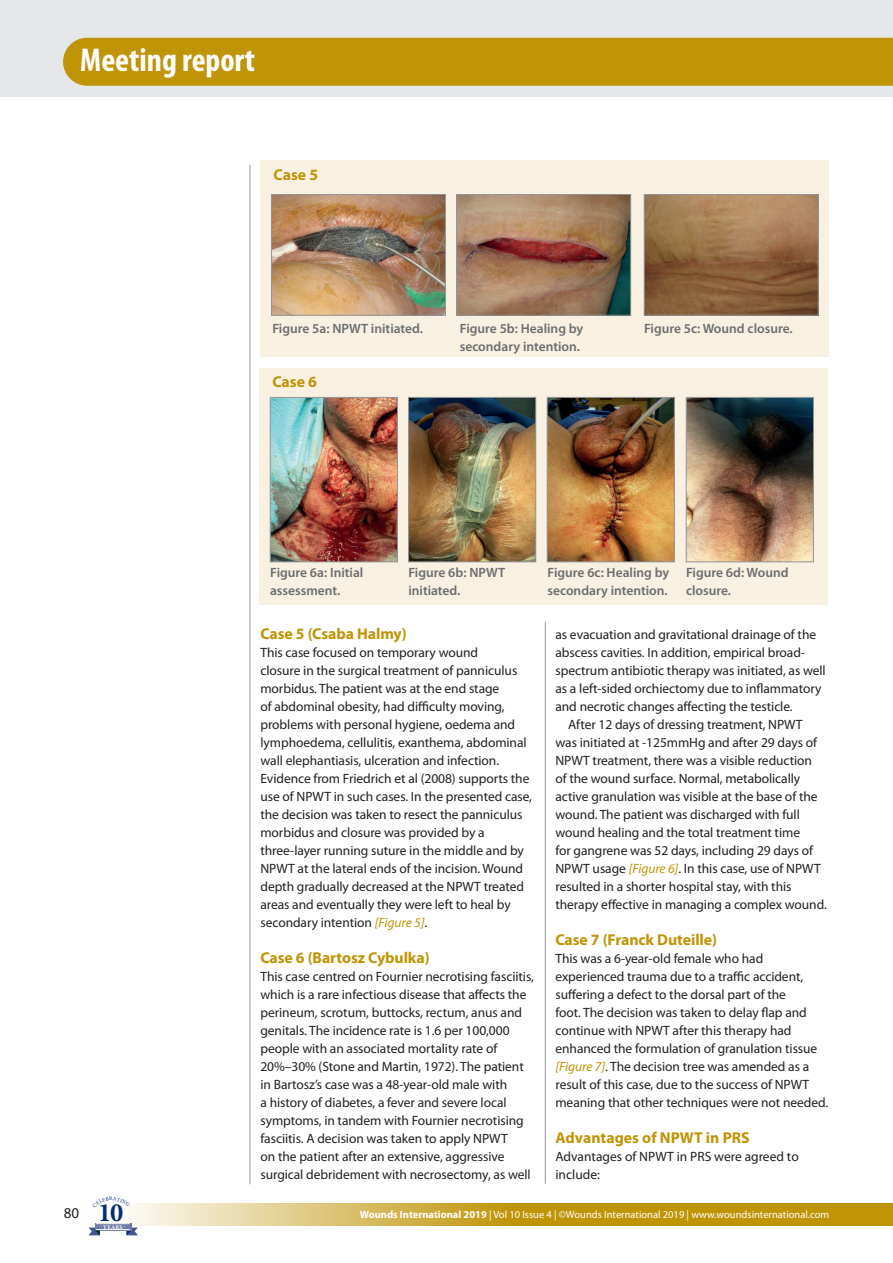
<style>
.page{position:relative;width:893px;height:1263px;background:#fff}
.page>*{position:absolute;margin:0;border:0;box-sizing:border-box;transform-origin:0 0}
.t1{font:700 condensed 33.15px "Myriad Pro";color:#fff}
.t2{font:700 15.75px "Myriad Pro";letter-spacing:-.005em;color:#c09407}
.t3{font:15px "Myriad Pro";color:#231f20}
.t4{font:13.5px/18px "Myriad Pro";letter-spacing:-.005em;color:#231f20}
.t5{font:600 13.5px/18px "Myriad Pro";color:#6c6d70}
.t6{font:10.5px "Myriad Pro";color:#fff}
.t7{font:700 5.85px "Minion Pro";letter-spacing:.04em;color:#fff}
.s1{font-style:italic;color:#c09407}
.s2{font-family:"Minion Pro";font-weight:700;font-size:26.4px;color:#052d6f}
.s3{font-weight:700}
</style>
<div class="page">
<div style="left:0;top:0;width:893px;height:97px;background:#e6e7e9"></div>
<hr style="left:545px;top:621px;width:1px;height:563px;background:#939598">
<hr style="left:250px;top:165px;width:1px;height:1019px;background:#939598">
<div style="left:63px;top:38px;width:830px;height:48px;background:#c09407"></div>
<div style="left:260px;top:161px;width:569px;height:196px;background:#f8f1e1"></div>
<div style="left:259px;top:368px;width:569px;height:236px;background:#f8f1e1"></div>
<img style="left:273px;top:196px;width:171px;height:117px">
<div style="left:271px;top:194px;width:175px;height:121px;border:1px solid #939598"></div>
<img style="left:272px;top:399px;width:124px;height:161px">
<div style="left:270px;top:397px;width:128px;height:165px;border:1px solid #939598"></div>
<img style="left:410px;top:399px;width:124px;height:161px">
<div style="left:408px;top:397px;width:128px;height:165px;border:1px solid #939598"></div>
<img style="left:549px;top:399px;width:124px;height:161px">
<div style="left:547px;top:397px;width:128px;height:165px;border:1px solid #939598"></div>
<img style="left:688px;top:399px;width:124px;height:161px">
<div style="left:686px;top:397px;width:128px;height:165px;border:1px solid #939598"></div>
<img style="left:458px;top:196px;width:171px;height:117px">
<div style="left:456px;top:194px;width:175px;height:121px;border:1px solid #939598"></div>
<img style="left:646px;top:196px;width:170px;height:117px">
<div style="left:644px;top:194px;width:174px;height:121px;border:1px solid #939598"></div>
<svg style="left:128px;top:1203px;width:765px;height:22px;fill:#c0950a"></svg>
<svg style="left:127px;top:1227px;width:11px;height:8px"></svg>
<svg style="left:95px;top:1223px;width:37px;height:7px"></svg>
<hr style="left:96px;top:1223px;width:34px;height:1px;background:#fff">
<hr style="left:96px;top:1229px;width:34px;height:1px;background:#fff">
<svg style="left:88px;top:1227px;width:12px;height:8px"></svg>
<h1 class="t1" style="left:80px;top:39px;width:176px">Meeting report</h1>
<p class="t2" style="left:274px;top:165px;width:46px">Case 5</p>
<p class="t5" style="left:272px;top:319px;width:152px">Figure 5a: NPWT initiated.</p>
<p class="t2" style="left:272px;top:372px;width:46px">Case 6</p>
<p class="t5" style="left:460px;top:319px;width:125px">Figure 5b: Healing by secondary intention.</p>
<p class="t5" style="left:644px;top:319px;width:150px">Figure 5c: Wound closure.</p>
<p class="t5" style="left:270px;top:564px;width:95px">Figure 6a: Initial assessment.</p>
<p class="t5" style="left:408px;top:564px;width:98px">Figure 6b: NPWT initiated.</p>
<p class="t5" style="left:547px;top:564px;width:123px">Figure 6c: Healing by secondary intention.</p>
<p class="t5" style="left:686px;top:564px;width:104px">Figure 6d: Wound closure.</p>
<p class="t2" style="left:260px;top:623px;width:148px">Case 5 (Csaba Halmy)</p>
<p class="t4" style="left:260px;top:643px;width:273px">This case focused on temporary wound<br>closure in the surgical treatment of panniculus morbidus. The patient was at the end stage<br>of abdominal obesity, had difficulty moving, problems with personal hygiene, oedema and lymphoedema, cellulitis, exanthema, abdominal wall elephantiasis, ulceration and infection.<br>Evidence from Friedrich et al (2008) supports the use of NPWT in such cases. In the presented case, the decision was taken to resect the panniculus morbidus and closure was provided by a three-layer running suture in the middle and by NPWT at the lateral ends of the incision. Wound depth gradually decreased at the NPWT treated areas and eventually they were left to heal by secondary intention <span class="s1">[Figure 5]</span>.</p>
<p class="t2" style="left:260px;top:947px;width:171px">Case 6 (Bartosz Cybulka)</p>
<p class="t4" style="left:260px;top:967px;width:275px">This case centred on Fournier necrotising fasciitis, which is a rare infectious disease that affects the perineum, scrotum, buttocks, rectum, anus and genitals. The incidence rate is 1.6 per 100,000 people with an associated mortality rate of 20%–30% (Stone and Martin, 1972). The patient in Bartosz’s case was a 48-year-old male with<br>a history of diabetes, a fever and severe local symptoms, in tandem with Fournier necrotising fasciitis. A decision was taken to apply NPWT<br>on the patient after an extensive, aggressive surgical debridement with necrosectomy, as well</p>
<p class="t4" style="left:555px;top:625px;width:262px">as evacuation and gravitational drainage of the</p>
<p class="t4" style="left:555px;top:643px;width:251px">abscess cavities. In addition, empirical broad-</p>
<p class="t4" style="left:555px;top:661px;width:272px">spectrum antibiotic therapy was initiated, as well</p>
<p class="t4" style="left:555px;top:679px;width:267px">as a left-sided orchiectomy due to inflammatory</p>
<p class="t4" style="left:555px;top:697px;width:239px">and necrotic changes affecting the testicle.</p>
<p class="t4" style="left:568px;top:715px;width:236px">After 12 days of dressing treatment, NPWT</p>
<p class="t4" style="left:555px;top:733px;width:263px">was initiated at -125mmHg and after 29 days of</p>
<p class="t4" style="left:555px;top:751px;width:258px">NPWT treatment, there was a visible reduction</p>
<p class="t4" style="left:555px;top:769px;width:246px">of the wound surface. Normal, metabolically</p>
<p class="t4" style="left:555px;top:787px;width:264px">active granulation was visible at the base of the</p>
<p class="t4" style="left:555px;top:805px;width:246px">wound. The patient was discharged with full</p>
<p class="t4" style="left:555px;top:823px;width:246px">wound healing and the total treatment time</p>
<p class="t4" style="left:555px;top:841px;width:259px">for gangrene was 52 days, including 29 days of</p>
<p class="t4" style="left:555px;top:859px;width:267px">NPWT usage <span class="s1">[Figure 6]</span>. In this case, use of NPWT</p>
<p class="t4" style="left:555px;top:877px;width:238px">resulted in a shorter hospital stay, with this</p>
<p class="t4" style="left:555px;top:895px;width:273px">therapy effective in managing a complex wound.</p>
<p class="t2" style="left:555px;top:929px;width:163px">Case 7 (Franck Duteille)</p>
<p class="t4" style="left:555px;top:949px;width:274px">This was a 6-year-old female who had experienced trauma due to a traffic accident, suffering a defect to the dorsal part of the<br>foot. The decision was taken to delay flap and continue with NPWT after this therapy had enhanced the formulation of granulation tissue <span class="s1">[Figure 7]</span>. The decision tree was amended as a result of this case, due to the success of NPWT meaning that other techniques were not needed.</p>
<p class="t2" style="left:555px;top:1127px;width:196px">Advantages of NPWT in PRS</p>
<p class="t4" style="left:555px;top:1147px;width:245px">Advantages of NPWT in PRS were agreed to include:</p>
<p class="t3" style="left:64px;top:1204px;width:61px">80 <span class="s2">10</span></p>
<p class="t6" style="left:360px;top:1208px;width:471px"><span class="s3">Wounds International 2019</span> | Vol 10 Issue 4 | ©Wounds International 2019 | www.woundsinternational.com</p>
<p class="t7" style="left:101px;top:1222px;width:26px">. YEARS .</p>
</div>
